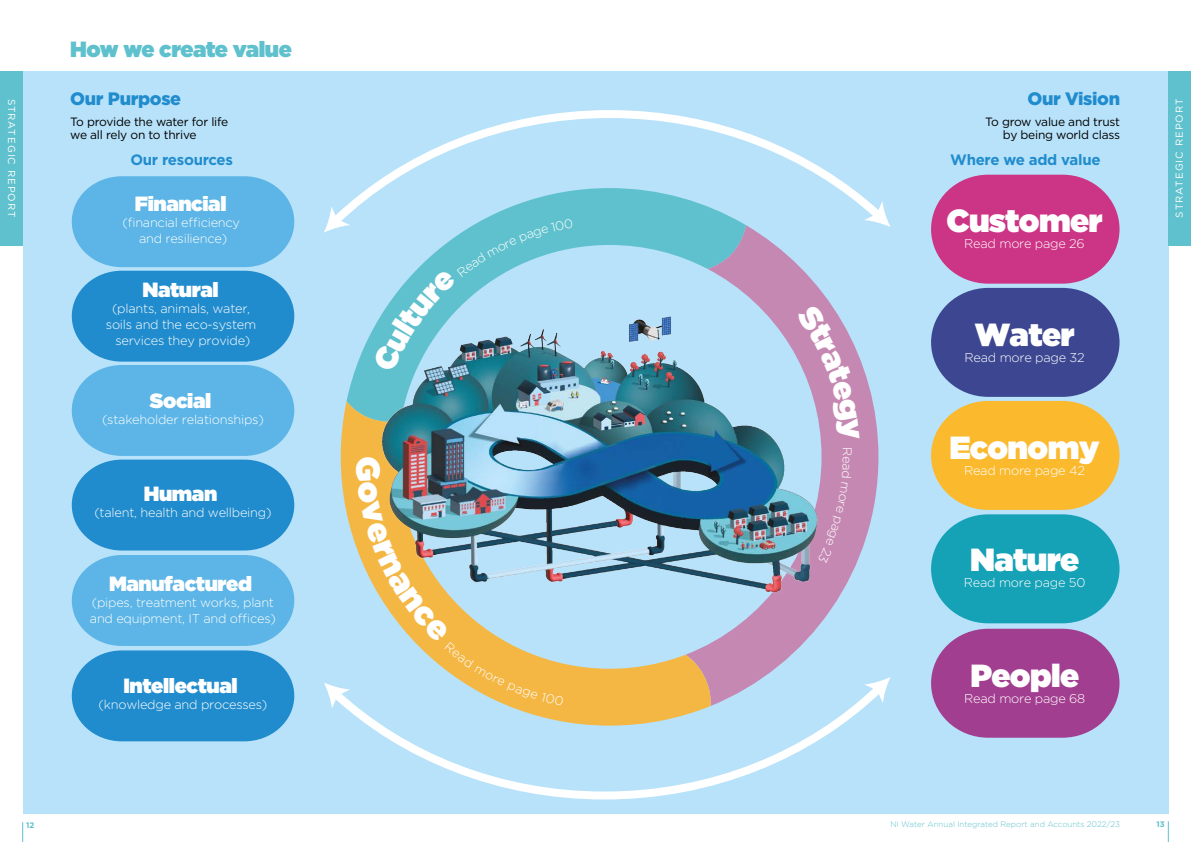
<style>
.page{position:relative;width:1191px;height:842px;background:#fff}
.page>*{position:absolute;margin:0;border:0;box-sizing:border-box;transform-origin:0 0}
.t1{font:32px "Gotham Ultra";letter-spacing:-.02em;color:#fff}
.t2{font:22px "Gotham Ultra";letter-spacing:-.025em;color:#5fc1cd}
.t3{font:20.5px "Gotham Ultra";letter-spacing:-.02em;color:#fff}
.t4{font:900 18px "Gotham";letter-spacing:-.02em;color:#218ccd}
.t5{font:700 15px "Gotham";letter-spacing:-.02em;color:#218ccd}
.t6{font:300 12.8px/16px "Gotham Rounded";letter-spacing:-.02em;color:#fff;text-align:center}
.t7{font:12px/13px "Gotham";letter-spacing:-.02em;color:#000}
.t8{font:10px "Gotham";letter-spacing:.1em;color:#fff}
.t9{font:300 8px "Gotham";color:#5fc1cd}
.t10{font:700 8px "Gotham";color:#5fc1cd}
</style>
<div class="page">
<div style="left:23px;top:71px;width:1145px;height:743px;background:#b7e2fa"></div>
<svg style="left:931px;top:175px;width:188px;height:448px;background:#8e8590"></svg>
<svg style="left:931px;top:629px;width:188px;height:109px;background:#a4539d"></svg>
<svg style="left:72px;top:176px;width:222px;height:565px;background:#4da8dd"></svg>
<svg style="left:324px;top:207px;width:8px;height:26px"></svg>
<svg style="left:878px;top:201px;width:12px;height:26px"></svg>
<svg style="left:544px;top:795px;width:121px;height:5px"></svg>
<svg style="left:878px;top:677px;width:12px;height:26px"></svg>
<img style="left:332px;top:110px;width:546px;height:685px">
<div style="left:1168px;top:71px;width:23px;height:174px;background:#5fc1cd"></div>
<div style="left:0;top:71px;width:23px;height:174px;background:#5fc1cd"></div>
<svg style="left:22px;top:822px;width:1px;height:20px"></svg>
<svg style="left:1168px;top:821px;width:1px;height:21px"></svg>
<svg style="left:372px;top:218px;width:201px;height:155px"></svg>
<svg style="left:796px;top:303px;width:83px;height:261px"></svg>
<svg style="left:324px;top:456px;width:240px;height:252px"></svg>
<p class="t8" style="left:17px;top:99px;width:121px;rotate:90deg">STRATEGIC REPORT</p>
<h2 class="t2" style="left:70px;top:36px;width:223px">How we create value</h2>
<h3 class="t4" style="left:70px;top:88px;width:112px">Our Purpose</h3>
<h3 class="t4" style="left:1027px;top:88px;width:94px">Our Vision</h3>
<p class="t7" style="left:70px;top:115px;width:160px">To provide the water for life we all rely on to thrive</p>
<p class="t7" style="left:985px;top:115px;width:136px;text-align:right">To grow value and trust by being world class</p>
<p class="t5" style="left:130px;top:151px;width:104px">Our resources</p>
<h3 class="t3" style="left:135px;top:192px;width:93px">Financial</h3>
<p class="t6" style="left:122px;top:214px;width:119px">(financial e ciency and resilience)</p>
<h3 class="t3" style="left:142px;top:278px;width:78px">Natural</h3>
<p class="t6" style="left:106px;top:300px;width:152px">(plants, animals, water, soils and the eco-system services they provide)</p>
<h3 class="t3" style="left:150px;top:389px;width:63px">Social</h3>
<p class="t6" style="left:102px;top:411px;width:163px">(stakeholder relationships)</p>
<h3 class="t3" style="left:144px;top:482px;width:75px">Human</h3>
<p class="t6" style="left:94px;top:504px;width:179px">(talent, health and wellbeing)</p>
<h3 class="t3" style="left:109px;top:572px;width:144px">Manufactured</h3>
<p class="t6" style="left:90px;top:594px;width:187px;text-align:left">(pipes, treatment works, plant and equipment, IT and o ces)</p>
<h3 class="t3" style="left:123px;top:674px;width:116px">Intellectual</h3>
<p class="t6" style="left:99px;top:696px;width:170px">(knowledge and processes)</p>
<p class="t5" style="left:950px;top:151px;width:152px">Where we add value</p>
<h1 class="t1" style="left:946px;top:203px;width:157px">Customer</h1>
<p class="t6" style="left:964px;top:235px;width:122px">Read more page 26</p>
<h1 class="t1" style="left:974px;top:316px;width:101px">Water</h1>
<p class="t6" style="left:964px;top:349px;width:122px">Read more page 32</p>
<h1 class="t1" style="left:949px;top:430px;width:152px">Economy</h1>
<p class="t6" style="left:964px;top:462px;width:122px">Read more page 42</p>
<h1 class="t1" style="left:970px;top:541px;width:111px">Nature</h1>
<p class="t6" style="left:964px;top:574px;width:123px">Read more page 50</p>
<h1 class="t1" style="left:970px;top:657px;width:110px">People</h1>
<p class="t6" style="left:964px;top:689px;width:123px">Read more page 68</p>
<p class="t8" style="left:1173px;top:218px;width:121px;rotate:-90deg">STRATEGIC REPORT</p>
<p class="t10" style="left:26px;top:820px;width:10px">12</p>
<p class="t9" style="left:890px;top:820px;width:231px">NI Water Annual Integrated Report and Accounts 2022/23</p>
<p class="t10" style="left:1156px;top:820px;width:10px">13</p>
</div>
